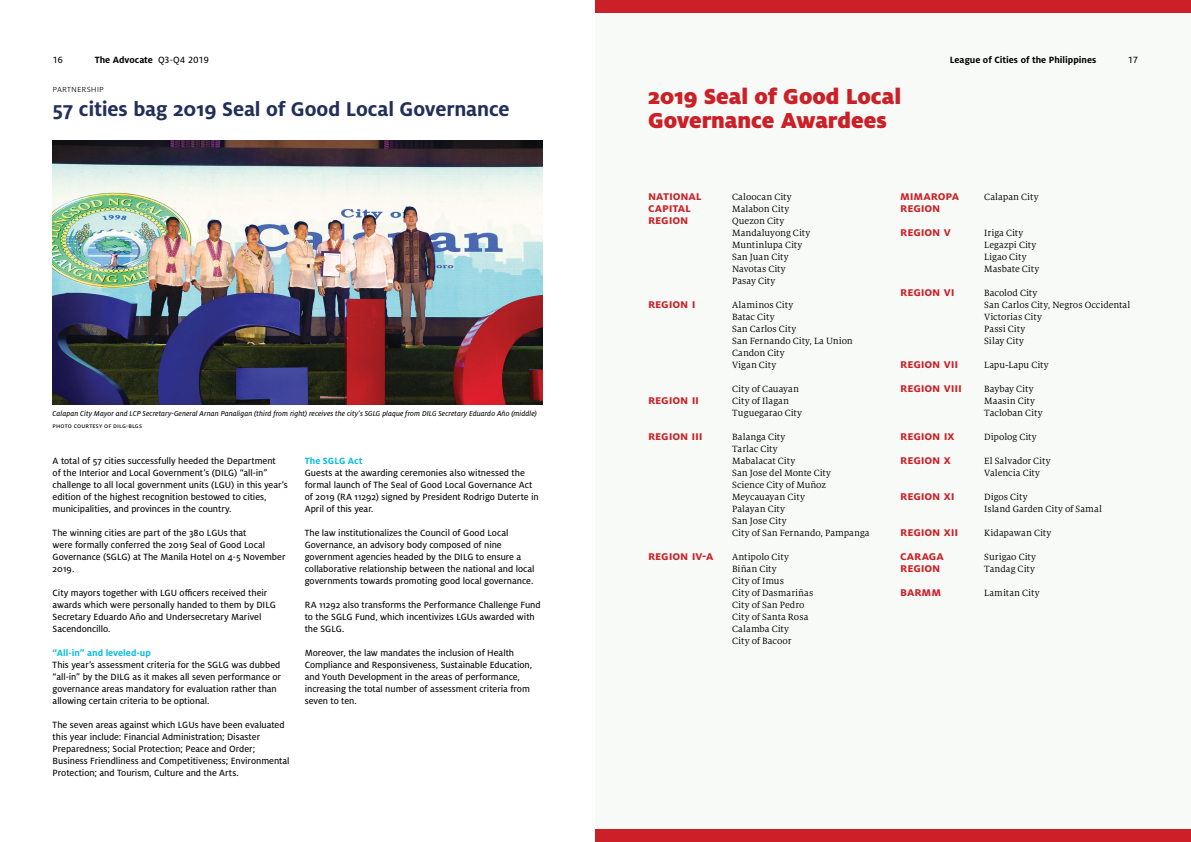
<style>
.page{position:relative;width:1191px;height:842px;background:#fff}
.page>*{position:absolute;margin:0;border:0;box-sizing:border-box;transform-origin:0 0}
.t1{font:900 24px/24px "Milo OT";color:#cb2027}
.t2{font:700 22px "Milo OT";letter-spacing:-.005em;color:#222f59}
.t3{font:700 13px/24px "Milo OT";letter-spacing:-.01em;color:#cb2027}
.t4{font:10px/12px "Milo OT Text";color:#000}
.t5{font:10px/12px "Milo Serif OT";color:#000}
.t6{font:700 10px "Milo OT";color:#000}
.t7{font:700 10px "Milo OT";letter-spacing:.005em;color:#05bee1}
.t8{font:300 10px "Milo OT";letter-spacing:-.005em;color:#000}
.t9{font:8px "Milo OT Text Ita";letter-spacing:.005em;color:#000}
.t10{font:7px "Milo OT Text";letter-spacing:.015em;color:#000}
.s1{font-family:"Milo OT Text";font-weight:400}
</style>
<div class="page">
<img style="left:53px;top:140px;width:490px;height:264px">
<div style="left:595px;top:0;width:596px;height:842px;background:#f7faf6"></div>
<div style="left:595px;top:829px;width:596px;height:13px;background:#cb2027"></div>
<div style="left:595px;top:0;width:596px;height:13px;background:#cb2027"></div>
<p class="t4" style="left:53px;top:54px;width:12px">16</p>
<p class="t6" style="left:95px;top:54px;width:116px">The Advocate <span class="s1">Q3-Q4 2019</span></p>
<p class="t6" style="left:949px;top:54px;width:148px">League of Cities of the Philippines</p>
<p class="t4" style="left:1127px;top:54px;width:12px">17</p>
<p class="t8" style="left:53px;top:83px;width:53px">partnership</p>
<h2 class="t2" style="left:53px;top:97px;width:458px">57 cities bag 2019 Seal of Good Local Governance</h2>
<p class="t9" style="left:53px;top:409px;width:486px">Calapan City Mayor and LCP Secretary-General Arnan Panaligan (third from right) receives the city’s SGLG plaque from DILG Secretary Eduardo Año (middle)</p>
<p class="t10" style="left:53px;top:422px;width:91px">photo courtesy of dilg-blgs</p>
<p class="t4" style="left:53px;top:455px;width:236px">A total of 57 cities successfully heeded the Department<br>of the Interior and Local Government’s (DILG) “all-in” challenge to all local government units (LGU) in this year’s edition of the highest recognition bestowed to cities, municipalities, and provinces in the country.</p>
<p class="t4" style="left:53px;top:527px;width:234px">The winning cities are part of the 380 LGUs that<br>were formally conferred the 2019 Seal of Good Local Governance (SGLG) at The Manila Hotel on 4-5 November 2019.</p>
<p class="t4" style="left:53px;top:587px;width:225px">City mayors together with LGU officers received their awards which were personally handed to them by DILG Secretary Eduardo Año and Undersecretary Marivel Sacendoncillo.</p>
<p class="t7" style="left:53px;top:647px;width:100px">“All-in” and leveled-up</p>
<p class="t4" style="left:53px;top:659px;width:230px">This year’s assessment criteria for the SGLG was dubbed “all-in” by the DILG as it makes all seven performance or governance areas mandatory for evaluation rather than allowing certain criteria to be optional.</p>
<p class="t4" style="left:53px;top:719px;width:238px">The seven areas against which LGUs have been evaluated this year include: Financial Administration; Disaster Preparedness; Social Protection; Peace and Order; Business Friendliness and Competitiveness; Environmental Protection; and Tourism, Culture and the Arts.</p>
<p class="t7" style="left:305px;top:455px;width:59px">The SGLG Act</p>
<p class="t4" style="left:305px;top:467px;width:235px">Guests at the awarding ceremonies also witnessed the formal launch of The Seal of Good Local Governance Act of 2019 (RA 11292) signed by President Rodrigo Duterte in April of this year.</p>
<p class="t4" style="left:305px;top:527px;width:231px">The law institutionalizes the Council of Good Local Governance, an advisory body composed of nine government agencies headed by the DILG to ensure a collaborative relationship between the national and local governments towards promoting good local governance.</p>
<p class="t4" style="left:305px;top:599px;width:237px">RA 11292 also transforms the Performance Challenge Fund to the SGLG Fund, which incentivizes LGUs awarded with the SGLG.</p>
<p class="t4" style="left:305px;top:647px;width:229px">Moreover, the law mandates the inclusion of Health Compliance and Responsiveness, Sustainable Education, and Youth Development in the areas of performance, increasing the total number of assessment criteria from seven to ten.</p>
<h1 class="t1" style="left:648px;top:84px;width:254px">2019 Seal of Good Local<br>Governance Awardees</h1>
<h3 class="t3" style="left:648px;top:190px;width:55px;line-height:12px">national capital region</h3>
<h3 class="t3" style="left:648px;top:292px;width:49px">region i</h3>
<h3 class="t3" style="left:648px;top:388px;width:53px">region ii</h3>
<h3 class="t3" style="left:648px;top:424px;width:56px">region iii</h3>
<h3 class="t3" style="left:648px;top:544px;width:67px">region iv-a</h3>
<p class="t5" style="left:732px;top:191px;width:80px">Caloocan City<br>Malabon City<br>Quezon City<br>Mandaluyong City<br>Muntinlupa City<br>San Juan City<br>Navotas City<br>Pasay City</p>
<p class="t5" style="left:732px;top:299px;width:122px">Alaminos City<br>Batac City<br>San Carlos City<br>San Fernando City, La Union<br>Candon City<br>Vigan City</p>
<p class="t5" style="left:732px;top:383px;width:72px">City of Cauayan<br>City of Ilagan<br>Tuguegarao City</p>
<p class="t5" style="left:732px;top:431px;width:139px">Balanga City<br>Tarlac City<br>Mabalacat City<br>San Jose del Monte City<br>Science City of Muñoz<br>Meycauayan City<br>Palayan City<br>San Jose City<br>City of San Fernando, Pampanga</p>
<p class="t5" style="left:732px;top:551px;width:83px">Antipolo City<br>Biñan City<br>City of Imus<br>City of Dasmariñas<br>City of San Pedro<br>City of Santa Rosa<br>Calamba City<br>City of Bacoor</p>
<h3 class="t3" style="left:900px;top:190px;width:61px;line-height:12px">mimaropa region</h3>
<h3 class="t3" style="left:900px;top:220px;width:52px">region v</h3>
<h3 class="t3" style="left:900px;top:280px;width:56px">region vi</h3>
<h3 class="t3" style="left:900px;top:352px;width:63px">region vii region viii</h3>
<h3 class="t3" style="left:900px;top:424px;width:56px">region ix region x</h3>
<h3 class="t3" style="left:900px;top:484px;width:56px">region xi</h3>
<h3 class="t3" style="left:900px;top:520px;width:60px">region xii caraga</h3>
<h3 class="t3" style="left:900px;top:556px;width:42px">region barmm</h3>
<p class="t5" style="left:984px;top:191px;width:56px">Calapan City</p>
<p class="t5" style="left:984px;top:227px;width:56px">Iriga City<br>Legazpi City<br>Ligao City<br>Masbate City</p>
<p class="t5" style="left:984px;top:287px;width:148px">Bacolod City<br>San Carlos City, Negros Occidental<br>Victorias City<br>Passi City<br>Silay City</p>
<p class="t5" style="left:984px;top:359px;width:66px">Lapu-Lapu City</p>
<p class="t5" style="left:984px;top:383px;width:60px">Baybay City<br>Maasin City<br>Tacloban City</p>
<p class="t5" style="left:984px;top:431px;width:54px">Dipolog City</p>
<p class="t5" style="left:984px;top:455px;width:68px">El Salvador City<br>Valencia City</p>
<p class="t5" style="left:984px;top:491px;width:119px">Digos City<br>Island Garden City of Samal</p>
<p class="t5" style="left:984px;top:527px;width:69px">Kidapawan City</p>
<p class="t5" style="left:984px;top:551px;width:53px">Surigao City<br>Tandag City</p>
<p class="t5" style="left:984px;top:587px;width:57px">Lamitan City</p>
</div>
